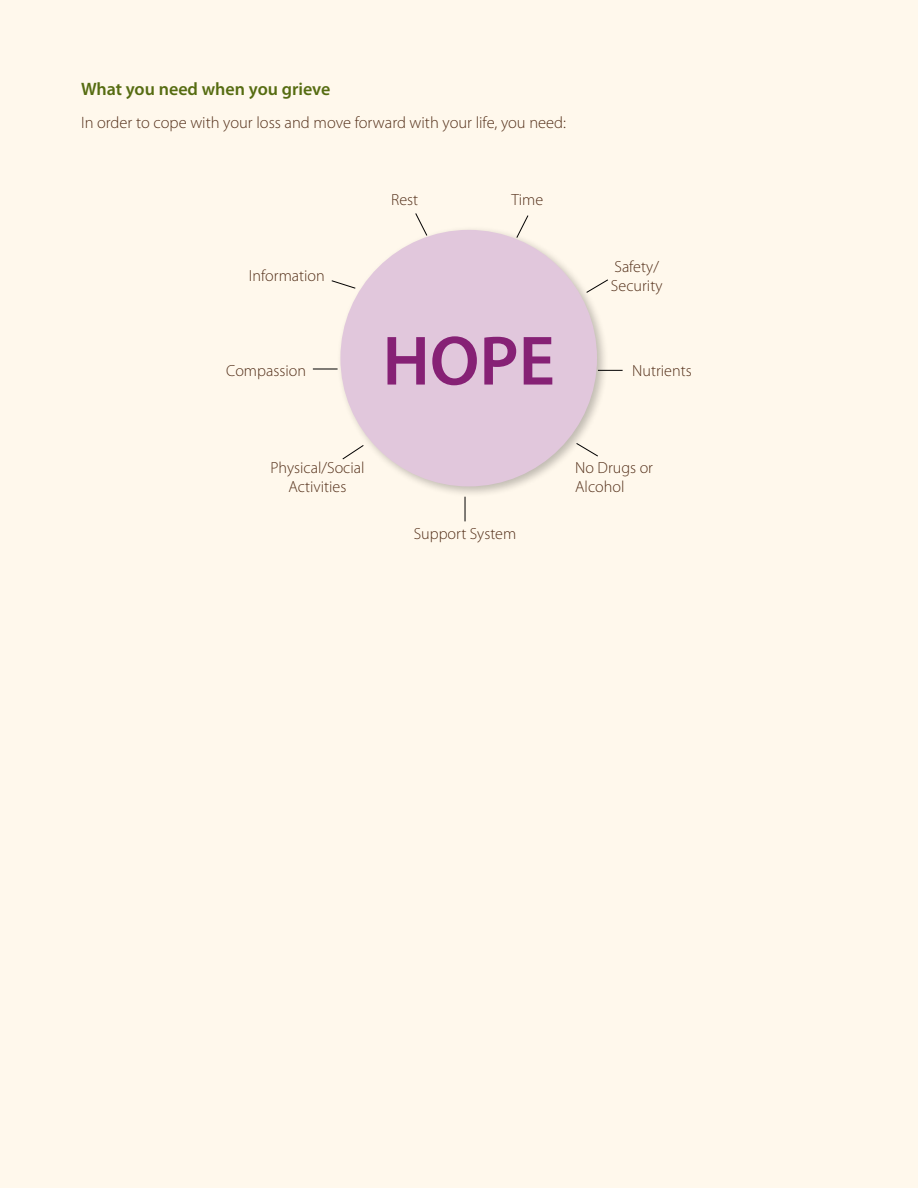
<style>
.page{position:relative;width:918px;height:1188px;background:#fff8ec}
.page>*{position:absolute;margin:0;border:0;box-sizing:border-box;transform-origin:0 0}
.t1{font:600 70.35px "Myriad Pro";color:#862175}
.t2{font:600 18px "Myriad Pro";color:#566c11}
.t3{font:300 16.5px "Myriad Pro";color:#54301a}
.t4{font:300 16.2px/19.4px "Myriad Pro";color:#54301a}
</style>
<div class="page">
<div style="left:336px;top:225px;width:279px;height:280px;background:#000;opacity:.25"></div>
<div style="left:340px;top:230px;width:257px;height:256px;background:#e1c7dc;border-radius:50%"></div>
<svg style="left:415px;top:213px;width:13px;height:23px"></svg>
<svg style="left:586px;top:279px;width:23px;height:14px"></svg>
<svg style="left:598px;top:370px;width:25px;height:1px"></svg>
<svg style="left:576px;top:442px;width:23px;height:15px"></svg>
<svg style="left:465px;top:497px;width:1px;height:24px"></svg>
<svg style="left:342px;top:444px;width:22px;height:16px"></svg>
<svg style="left:313px;top:369px;width:25px;height:1px"></svg>
<svg style="left:331px;top:280px;width:25px;height:9px"></svg>
<svg style="left:516px;top:215px;width:13px;height:24px"></svg>
<p class="t2" style="left:81px;top:77px;width:251px">What you need when you grieve</p>
<p class="t3" style="left:81px;top:112px;width:487px">In order to cope with your loss and move forward with your life, you need:</p>
<p class="t4" style="left:249px;top:266px;width:77px">Information</p>
<p class="t4" style="left:226px;top:360px;width:81px">Compassion</p>
<p class="t4" style="left:391px;top:190px;width:29px">Rest</p>
<p class="t4" style="left:511px;top:190px;width:33px">Time</p>
<h1 class="t1" style="left:383px;top:316px;width:174px">HOPE</h1>
<p class="t4" style="left:611px;top:256px;width:53px">Safety/<br>Security</p>
<p class="t4" style="left:632px;top:360px;width:61px">Nutrients</p>
<p class="t4" style="left:271px;top:458px;width:95px;text-align:center">Physical/Social<br>Activities</p>
<p class="t4" style="left:414px;top:524px;width:104px">Support System</p>
<p class="t4" style="left:575px;top:458px;width:79px">No Drugs or<br>Alcohol</p>
</div>
